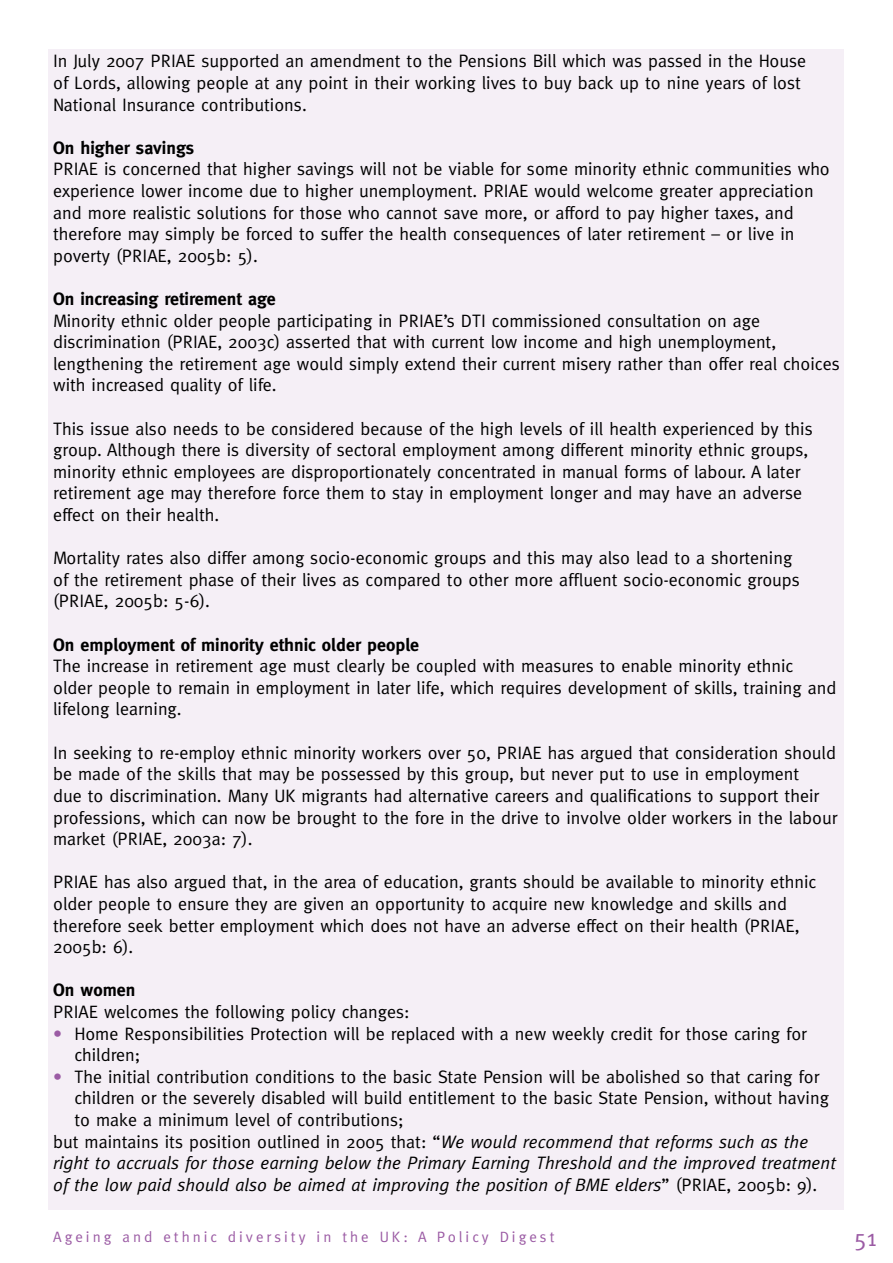
<style>
.page{position:relative;width:893px;height:1263px;background:#fff}
.page>*{position:absolute;margin:0;border:0;box-sizing:border-box;transform-origin:0 0}
.t1{font:24px "Meta";color:#9b5ba4}
.t2{font:18px/21.6px "Meta";color:#000}
.t3{font:italic 18px "Meta";color:#000}
.t4{font:700 18px "Meta";color:#000}
.t5{font:15px "Meta";letter-spacing:.2em;color:#9b5ba4}
.s1{color:#9b5ba4}
.s2{font-style:italic}
.s3{font-style:normal}
</style>
<div class="page">
<div style="left:49px;top:49px;width:795px;height:1161px;background:#f5eff6"></div>
<p class="t2" style="left:53px;top:50px;width:754px">In July 2007 PRIAE supported an amendment to the Pensions Bill which was passed in the House of Lords, allowing people at any point in their working lives to buy back up to nine years of lost<br>National Insurance contributions.</p>
<p class="t4" style="left:53px;top:137px;width:143px">On higher savings</p>
<p class="t2" style="left:53px;top:158px;width:778px">PRIAE is concerned that higher savings will not be viable for some minority ethnic communities who experience lower income due to higher unemployment. PRIAE would welcome greater appreciation and more realistic solutions for those who cannot save more, or afford to pay higher taxes, and therefore may simply be forced to suffer the health consequences of later retirement – or live in poverty (PRIAE, 2005b: 5).</p>
<p class="t4" style="left:53px;top:288px;width:224px">On increasing retirement age</p>
<p class="t2" style="left:53px;top:309px;width:788px">Minority ethnic older people participating in PRIAE’s DTI commissioned consultation on age discrimination (PRIAE, 2003c) asserted that with current low income and high unemployment, lengthening the retirement age would simply extend their current misery rather than offer real choices with increased quality of life.</p>
<p class="t2" style="left:53px;top:417px;width:761px">This issue also needs to be considered because of the high levels of ill health experienced by this group. Although there is diversity of sectoral employment among different minority ethnic groups, minority ethnic employees are disproportionately concentrated in manual forms of labour. A later retirement age may therefore force them to stay in employment longer and may have an adverse effect on their health.</p>
<p class="t2" style="left:53px;top:547px;width:748px">Mortality rates also differ among socio-economic groups and this may also lead to a shortening of the retirement phase of their lives as compared to other more affluent socio-economic groups (PRIAE, 2005b: 5-6).</p>
<p class="t4" style="left:53px;top:634px;width:368px">On employment of minority ethnic older people</p>
<p class="t2" style="left:53px;top:655px;width:785px">The increase in retirement age must clearly be coupled with measures to enable minority ethnic older people to remain in employment in later life, which requires development of skills, training and lifelong learning.</p>
<p class="t2" style="left:53px;top:741px;width:786px">In seeking to re-employ ethnic minority workers over 50, PRIAE has argued that consideration should be made of the skills that may be possessed by this group, but never put to use in employment<br>due to discrimination. Many UK migrants had alternative careers and qualifications to support their professions, which can now be brought to the fore in the drive to involve older workers in the labour market (PRIAE, 2003a: 7).</p>
<p class="t2" style="left:53px;top:871px;width:765px">PRIAE has also argued that, in the area of education, grants should be available to minority ethnic older people to ensure they are given an opportunity to acquire new knowledge and skills and therefore seek better employment which does not have an adverse effect on their health (PRIAE, 2005b: 6).</p>
<p class="t4" style="left:53px;top:980px;width:84px">On women</p>
<p class="t2" style="left:53px;top:1001px;width:358px">PRIAE welcomes the following policy changes:</p>
<p class="t2" style="left:74px;top:1022px;width:734px;text-indent:-21px"><span class="s1">•</span> Home Responsibilities Protection will be replaced with a new weekly credit for those caring for children;</p>
<p class="t2" style="left:53px;top:1065px;width:768px"><span class="s1">•</span> The initial contribution conditions to the basic State Pension will be abolished so that caring for</p>
<p class="t2" style="left:74px;top:1087px;width:756px">children or the severely disabled will build entitlement to the basic State Pension, without having</p>
<p class="t2" style="left:74px;top:1109px;width:331px">to make a minimum level of contributions;</p>
<p class="t2" style="left:53px;top:1130px;width:757px">but maintains its position outlined in 2005 that: “<span class="s2">We would recommend that reforms such as the</span></p>
<p class="t3" style="left:53px;top:1152px;width:784px">right to accruals for those earning below the Primary Earning Threshold and the improved treatment</p>
<p class="t3" style="left:53px;top:1174px;width:766px">of the low paid should also be aimed at improving the position of BME elders<span class="s3">” (PRIAE, 2005b: 9).</span></p>
<p class="t5" style="left:53px;top:1228px;width:503px">Ageing and ethnic diversity in the UK: A Policy Digest</p>
<h1 class="t1" style="left:854px;top:1224px;width:24px">51</h1>
</div>
